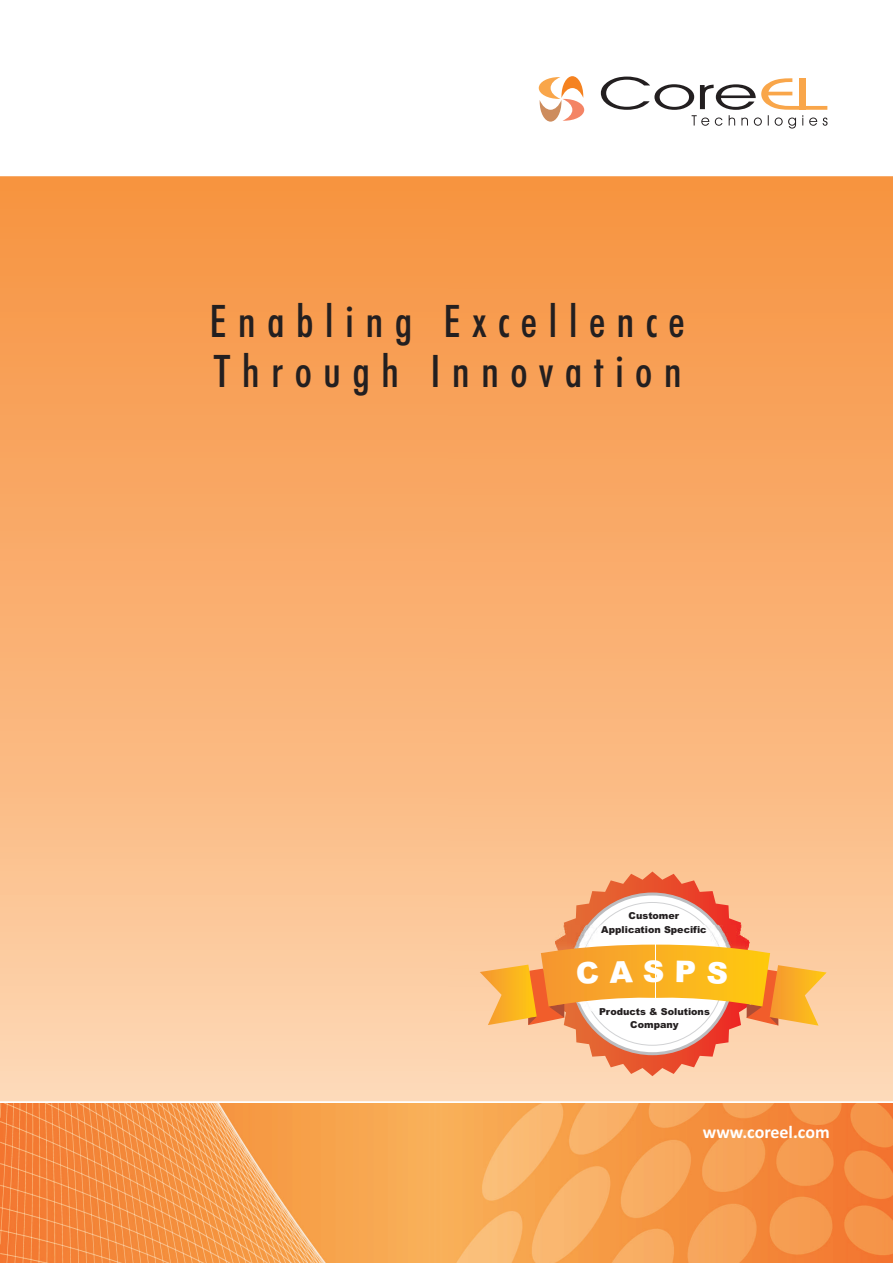
<style>
.page{position:relative;width:893px;height:1263px;background:#fff}
.page>*{position:absolute;margin:0;border:0;box-sizing:border-box;transform-origin:0 0}
.t1{font:500 condensed 45px "Futura BT";letter-spacing:.25em;color:#231f20}
.t2{font:900 29.85px "Arial";color:#fff}
.t3{font:700 18px "Calibri";color:#fff}
.t4{font:900 9.6px/13.5px "Arial";color:#231f20;text-align:center}
</style>
<div class="page">
<img style="left:0;top:176px;width:893px;height:926px">
<img style="left:0;top:1103px;width:893px;height:160px">
<svg style="left:601px;top:77px;width:226px;height:52px"></svg>
<svg style="left:539px;top:76px;width:45px;height:46px"></svg>
<svg style="left:480px;top:871px;width:347px;height:205px"></svg>
<h1 class="t1" style="left:209px;top:302px;width:477px">Enabling Excellence</h1>
<h1 class="t1" style="left:214px;top:353px;width:470px">Through Innovation</h1>
<p class="t4" style="left:601px;top:910px;width:107px">Customer<br>Application Specific</p>
<h2 class="t2" style="left:643px;top:960px;width:23px">S</h2>
<p class="t4" style="left:599px;top:1005px;width:112px">Products &amp; Solutions<br>Company</p>
<h3 class="t3" style="left:703px;top:1125px;width:128px">www.coreel.com</h3>
</div>
